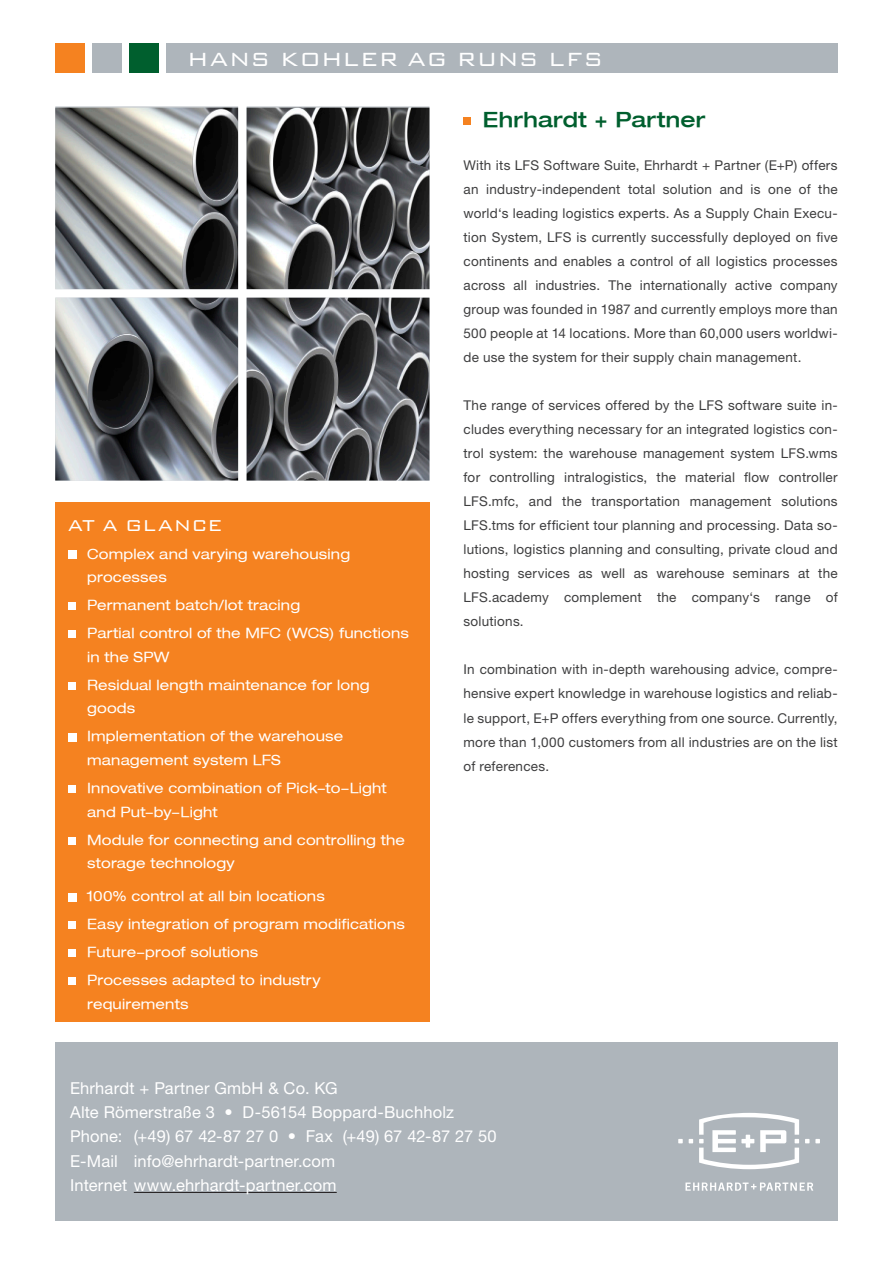
<style>
.page{position:relative;width:893px;height:1263px;background:#fff}
.page>*{position:absolute;margin:0;border:0;box-sizing:border-box;transform-origin:0 0}
.t1{font:300 25.5px "Bank Gothic BT";letter-spacing:.02em;color:#fff}
.t2{font:500 expanded 21px "Helvetica Neue";letter-spacing:.01em;color:#005f2e}
.t3{font:300 21px "Bank Gothic BT";letter-spacing:.03em;color:#fff}
.t4{font:16.5px/24.3px "Helvetica Neue";letter-spacing:.01em;color:#fff}
.t5{font:expanded 14.25px/27.9px "Helvetica Neue";letter-spacing:.01em;color:#fff}
.t6{font:13.5px/24px "Helvetica Neue";letter-spacing:.02em;color:#3e3e3f;text-align:justify}
</style>
<div class="page">
<div style="left:55px;top:43px;width:30px;height:30px;background:#f58220"></div>
<div style="left:92px;top:43px;width:30px;height:30px;background:#aeb5bb"></div>
<div style="left:129px;top:43px;width:30px;height:30px;background:#005f2e"></div>
<div style="left:166px;top:43px;width:672px;height:30px;background:#aeb5bb"></div>
<div style="left:55px;top:1042px;width:783px;height:178px;background:#aeb5bb"></div>
<hr style="left:134px;top:1192px;width:203px;height:1px;background:#231f20">
<div style="left:55px;top:502px;width:374px;height:520px;background:#f58220"></div>
<div style="left:68px;top:550px;width:9px;height:9px;background:#fff"></div>
<div style="left:68px;top:602px;width:8px;height:8px;background:#fff"></div>
<div style="left:68px;top:630px;width:8px;height:8px;background:#fff"></div>
<div style="left:68px;top:682px;width:8px;height:8px;background:#fff"></div>
<div style="left:68px;top:733px;width:9px;height:8px;background:#fff"></div>
<div style="left:68px;top:785px;width:8px;height:8px;background:#fff"></div>
<div style="left:68px;top:837px;width:8px;height:8px;background:#fff"></div>
<div style="left:68px;top:893px;width:9px;height:8px;background:#fff"></div>
<div style="left:68px;top:921px;width:8px;height:8px;background:#fff"></div>
<div style="left:68px;top:949px;width:8px;height:8px;background:#fff"></div>
<div style="left:68px;top:977px;width:8px;height:8px;background:#fff"></div>
<div style="left:463px;top:117px;width:8px;height:8px;background:#f58220"></div>
<img style="left:55px;top:108px;width:374px;height:372px">
<svg style="left:689px;top:1139px;width:4px;height:4px"></svg>
<svg style="left:678px;top:1139px;width:5px;height:4px"></svg>
<svg style="left:815px;top:1139px;width:5px;height:4px"></svg>
<svg style="left:805px;top:1139px;width:4px;height:4px"></svg>
<svg style="left:699px;top:1113px;width:100px;height:56px"></svg>
<svg style="left:685px;top:1182px;width:128px;height:9px"></svg>
<h1 class="t1" style="left:187px;top:46px;width:411px">hans kohler AG runs LFS</h1>
<h2 class="t3" style="left:68px;top:514px;width:156px">At a glance</h2>
<p class="t5" style="left:87px;top:541px;width:264px;line-height:23.7px">Complex and varying warehousing processes</p>
<p class="t5" style="left:87px;top:591px;width:323px">Permanent batch/lot tracing<br>Partial control of the MFC (WCS) functions</p>
<p class="t5" style="left:87px;top:643px;width:284px">in the SPW<br>Residual length maintenance for long</p>
<p class="t5" style="left:87px;top:694px;width:258px">goods<br>Implementation of the warehouse</p>
<p class="t5" style="left:87px;top:746px;width:301px">management system LFS<br>Innovative combination of Pick-to-Light</p>
<p class="t5" style="left:87px;top:797px;width:319px">and Put-by-Light<br>Module for connecting and controlling the</p>
<p class="t5" style="left:87px;top:849px;width:149px">storage technology</p>
<p class="t5" style="left:87px;top:882px;width:319px">100% control at all bin locations<br>Easy integration of program modifications Future-proof solutions<br>Processes adapted to industry</p>
<p class="t5" style="left:87px;top:990px;width:103px">requirements</p>
<h2 class="t2" style="left:483px;top:106px;width:224px">Ehrhardt + Partner</h2>
<p class="t6" style="left:463px;top:153px;width:376px">With its LFS Software Suite, Ehrhardt + Partner (E+P) offers an industry-independent total solution and is one of the world‘s leading logistics experts. As a Supply Chain Execu&shy;tion System, LFS is currently successfully deployed on five continents and enables a control of all logistics processes across all industries. The internationally active company group was founded in 1987 and currently employs more than 500 people at 14 locations. More than 60,000 users worldwi&shy;de use the system for their supply chain management.</p>
<p class="t6" style="left:463px;top:393px;width:376px">The range of services offered by the LFS software suite in&shy;cludes everything necessary for an integrated logistics con&shy;trol system: the warehouse management system LFS.wms for controlling intralogistics, the material flow controller LFS.mfc, and the transportation management solutions LFS.tms for efficient tour planning and processing. Data so&shy;lutions, logistics planning and consulting, private cloud and hosting services as well as warehouse seminars at the LFS.academy complement the company‘s range of solutions.</p>
<p class="t6" style="left:463px;top:657px;width:376px">In combination with in-depth warehousing advice, compre&shy;hensive expert knowledge in warehouse logistics and reliab&shy;le support, E+P offers everything from one source. Currently, more than 1,000 customers from all industries are on the list of references.</p>
<p class="t4" style="left:70px;top:1075px;width:428px">Ehrhardt + Partner GmbH &amp; Co. KG<br>Alte Römerstraße 3 • D-56154 Boppard-Buchholz Phone: (+49) 67 42-87 27 0 • Fax (+49) 67 42-87 27 50<br>E-Mail info@ehrhardt-partner.com<br>Internet www.ehrhardt-partner.com</p>
</div>
